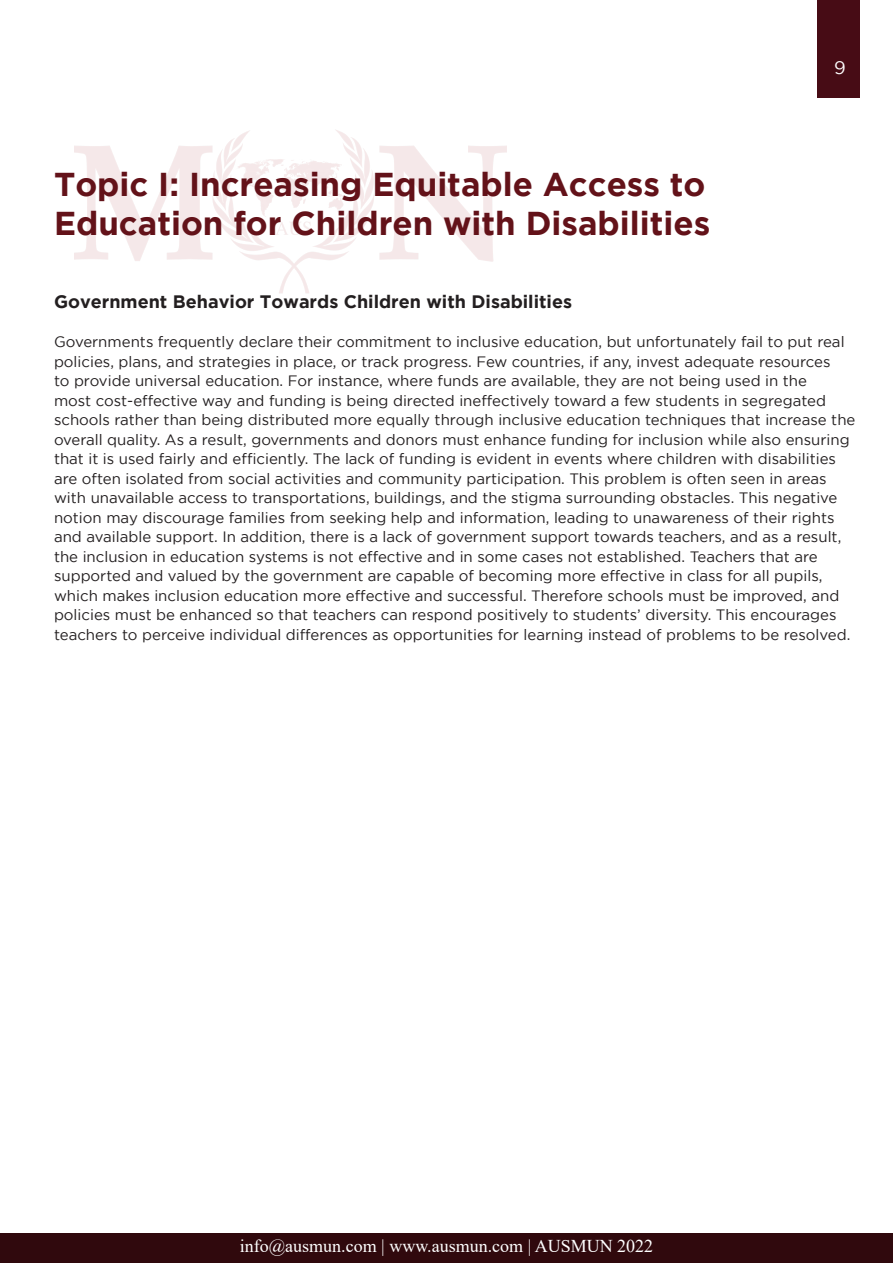
<style>
.page{position:relative;width:893px;height:1263px;background:#fff}
.page>*{position:absolute;margin:0;border:0;box-sizing:border-box;transform-origin:0 0}
.t1{font:700 33px "Gotham";color:#631219}
.t2{font:700 18px "Gotham";color:#231f20}
.t3{font:18px "Times New Roman";color:#fff}
.t4{font:18px "Gotham";color:#fff}
.t5{font:15px/19.5px "Gotham";color:#231f20}
</style>
<div class="page">
<div style="left:818px;top:0;width:42px;height:98px;background:#470c15"></div>
<div style="left:0;top:1233px;width:893px;height:30px;background:#30090d"></div>
<img style="left:74px;top:130px;width:432px;height:163px">
<p class="t1" style="left:54px;top:166px;width:653px">Topic I: Increasing Equitable Access to</p>
<p class="t1" style="left:54px;top:205px;width:658px">Education for Children with Disabilities</p>
<p class="t4" style="left:834px;top:58px;width:13px">9</p>
<p class="t2" style="left:54px;top:291px;width:520px">Government Behavior Towards Children with Disabilities</p>
<p class="t5" style="left:54px;top:332px;width:803px">Governments frequently declare their commitment to inclusive education, but unfortunately fail to put real policies, plans, and strategies in place, or track progress. Few countries, if any, invest adequate resources<br>to provide universal education. For instance, where funds are available, they are not being used in the<br>most cost-effective way and funding is being directed ineffectively toward a few students in segregated schools rather than being distributed more equally through inclusive education techniques that increase the overall quality. As a result, governments and donors must enhance funding for inclusion while also ensuring that it is used fairly and efficiently. The lack of funding is evident in events where children with disabilities are often isolated from social activities and community participation. This problem is often seen in areas with unavailable access to transportations, buildings, and the stigma surrounding obstacles. This negative notion may discourage families from seeking help and information, leading to unawareness of their rights and available support. In addition, there is a lack of government support towards teachers, and as a result, the inclusion in education systems is not effective and in some cases not established. Teachers that are supported and valued by the government are capable of becoming more effective in class for all pupils, which makes inclusion education more effective and successful. Therefore schools must be improved, and policies must be enhanced so that teachers can respond positively to students’ diversity. This encourages teachers to perceive individual differences as opportunities for learning instead of problems to be resolved.</p>
<p class="t3" style="left:240px;top:1233px;width:415px">info@ausmun.com | www.ausmun.com | AUSMUN 2022</p>
</div>
